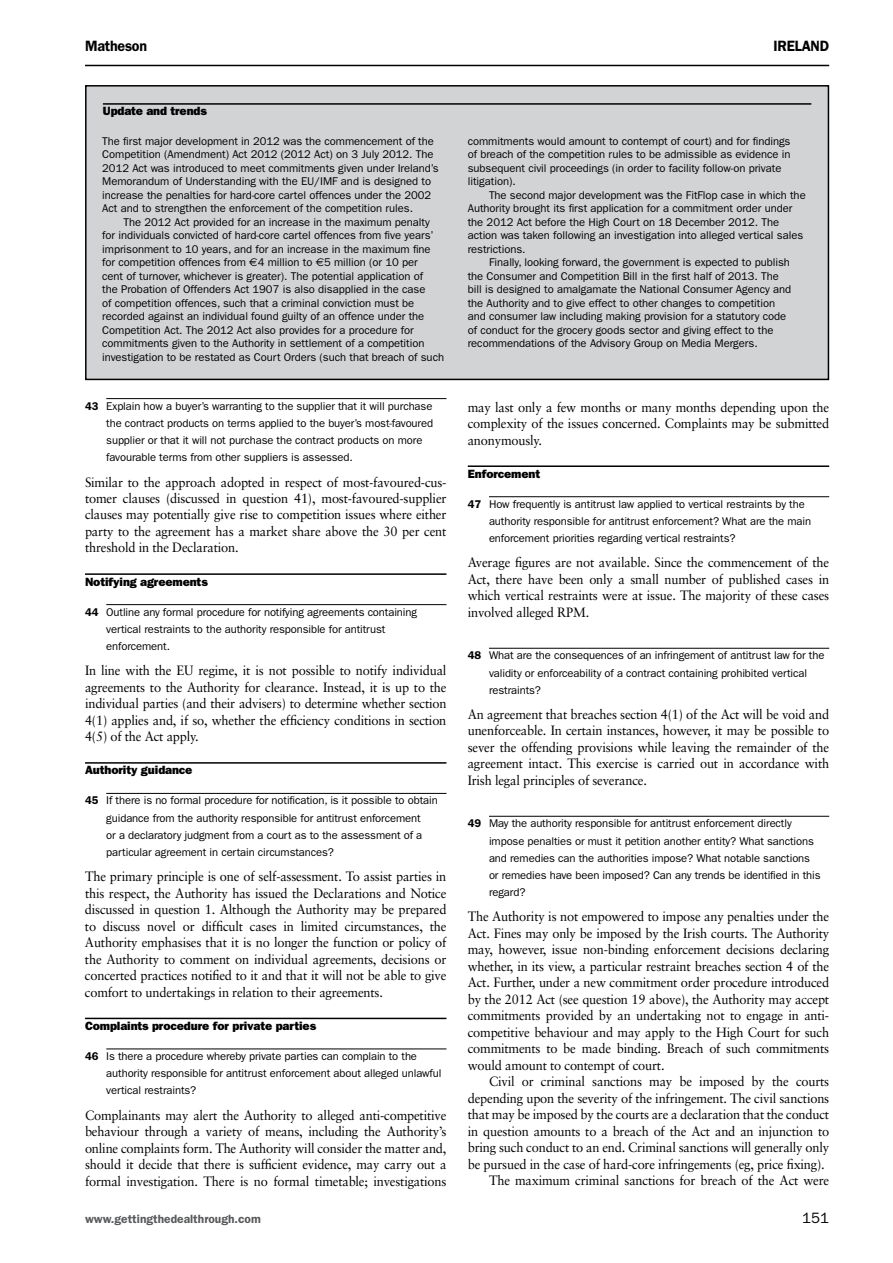
<style>
.page{position:relative;width:893px;height:1263px;background:#fff}
.page>*{position:absolute;margin:0;border:0;box-sizing:border-box;transform-origin:0 0}
.t1{font:600 15px "Franklin Gothic";letter-spacing:-.015em;color:#000;scale:.95 1}
.t2{font:15px "Franklin Gothic";color:#000}
.t3{font:13.5px/16.5px "Sabon";letter-spacing:-.015em;color:#000;text-align:justify;scale:.95 1}
.t4{font:800 12px "Franklin Gothic";letter-spacing:-.01em;color:#000}
.t5{font:600 12px "Franklin Gothic";color:#58595b}
.t6{font:11.25px/13.5px "Franklin Gothic";letter-spacing:-.005em;color:#000}
.s1{font-family:"Euro Sans"}
.s2{font-weight:600}
</style>
<div class="page">
<hr style="left:85px;top:65px;width:744px;height:1px;background:#000">
<hr style="left:106px;top:398px;width:340px;height:1px;background:#000">
<hr style="left:85px;top:573px;width:361px;height:2px;background:#000">
<hr style="left:106px;top:604px;width:340px;height:1px;background:#000">
<hr style="left:85px;top:762px;width:361px;height:2px;background:#000">
<hr style="left:106px;top:793px;width:340px;height:1px;background:#000">
<hr style="left:85px;top:1018px;width:361px;height:1px;background:#000">
<hr style="left:106px;top:1048px;width:340px;height:1px;background:#000">
<hr style="left:468px;top:465px;width:361px;height:2px;background:#000">
<hr style="left:489px;top:496px;width:340px;height:1px;background:#000">
<hr style="left:489px;top:648px;width:340px;height:1px;background:#000">
<hr style="left:489px;top:816px;width:340px;height:1px;background:#000">
<div style="left:86px;top:86px;width:742px;height:293px;background:#d1d3d4"></div>
<div style="left:85px;top:85px;width:744px;height:295px;border:2px solid #000"></div>
<hr style="left:103px;top:103px;width:708px;height:2px;background:#000">
<h1 class="t1" style="left:85px;top:37px;width:67px">Matheson</h1>
<h1 class="t1" style="left:773px;top:37px;width:60px">Ireland</h1>
<p class="t4" style="left:103px;top:104px;width:105px">Update and trends</p>
<p class="t6" style="left:102px;top:134px;width:338px">The first major development in 2012 was the commencement of the Competition (Amendment) Act 2012 (2012 Act) on 3 July 2012. The 2012 Act was introduced to meet commitments given under Ireland’s Memorandum of Understanding with the EU/IMF and is designed to increase the penalties for hard-core cartel offences under the 2002<br>Act and to strengthen the enforcement of the competition rules.</p>
<p class="t6" style="left:102px;top:215px;width:343px;text-indent:21px">The 2012 Act provided for an increase in the maximum penalty for individuals convicted of hard-core cartel offences from five years’ imprisonment to 10 years, and for an increase in the maximum fine for competition offences from <span class="s1">€</span>4 million to <span class="s1">€</span>5 million (or 10 per<br>cent of turnover, whichever is greater). The potential application of<br>the Probation of Offenders Act 1907 is also disapplied in the case<br>of competition offences, such that a criminal conviction must be recorded against an individual found guilty of an offence under the Competition Act. The 2012 Act also provides for a procedure for commitments given to the Authority in settlement of a competition investigation to be restated as Court Orders (such that breach of such</p>
<p class="t6" style="left:106px;top:397px;width:328px;line-height:17.2px;text-indent:-21px"><span class="s2">43</span> Explain how a buyer’s warranting to the supplier that it will purchase the contract products on terms applied to the buyer’s most-favoured supplier or that it will not purchase the contract products on more favourable terms from other suppliers is assessed.</p>
<p class="t3" style="left:85px;top:473px;width:382px">Similar to the approach adopted in respect of most-favoured-cus&shy;tomer clauses (discussed in question 41), most-favoured-supplier clauses may potentially give rise to competition issues where either party to the agreement has a market share above the 30 per cent threshold in the Declaration.</p>
<p class="t4" style="left:85px;top:574px;width:124px">Notifying agreements</p>
<p class="t6" style="left:106px;top:603px;width:312px;line-height:17.2px;text-indent:-21px"><span class="s2">44</span> Outline any formal procedure for notifying agreements containing vertical restraints to the authority responsible for antitrust enforcement.</p>
<p class="t3" style="left:85px;top:662px;width:382px">In line with the EU regime, it is not possible to notify individual agreements to the Authority for clearance. Instead, it is up to the individual parties (and their advisers) to determine whether section 4(1) applies and, if so, whether the efficiency conditions in section 4(5) of the Act apply.</p>
<p class="t4" style="left:85px;top:763px;width:109px">Authority guidance</p>
<p class="t6" style="left:106px;top:792px;width:333px;line-height:17.2px;text-indent:-21px"><span class="s2">45</span> If there is no formal procedure for notification, is it possible to obtain guidance from the authority responsible for antitrust enforcement<br>or a declaratory judgment from a court as to the assessment of a particular agreement in certain circumstances?</p>
<p class="t3" style="left:85px;top:868px;width:382px">The primary principle is one of self-assessment. To assist parties in this respect, the Authority has issued the Declarations and Notice discussed in question 1. Although the Authority may be prepared to discuss novel or difficult cases in limited circumstances, the Authority emphasises that it is no longer the function or policy of the Authority to comment on individual agreements, decisions or concerted practices notified to it and that it will not be able to give comfort to undertakings in relation to their agreements.</p>
<p class="t4" style="left:85px;top:1019px;width:233px">Complaints procedure for private parties</p>
<p class="t6" style="left:106px;top:1047px;width:337px;line-height:17.2px;text-indent:-21px"><span class="s2">46</span> Is there a procedure whereby private parties can complain to the authority responsible for antitrust enforcement about alleged unlawful vertical restraints?</p>
<p class="t3" style="left:85px;top:1106px;width:382px">Complainants may alert the Authority to alleged anti-competitive behaviour through a variety of means, including the Authority’s online complaints form. The Authority will consider the matter and, should it decide that there is sufficient evidence, may carry out a formal investigation. There is no formal timetable; investigations</p>
<p class="t6" style="left:468px;top:134px;width:324px">commitments would amount to contempt of court) and for findings of breach of the competition rules to be admissible as evidence in subsequent civil proceedings (in order to facility follow-on private litigation).</p>
<p class="t6" style="left:468px;top:188px;width:339px;text-indent:21px">The second major development was the FitFlop case in which the Authority brought its first application for a commitment order under the 2012 Act before the High Court on 18 December 2012. The action was taken following an investigation into alleged vertical sales restrictions.</p>
<p class="t6" style="left:468px;top:256px;width:325px;text-indent:21px">Finally, looking forward, the government is expected to publish the Consumer and Competition Bill in the first half of 2013. The bill is designed to amalgamate the National Consumer Agency and the Authority and to give effect to other changes to competition and consumer law including making provision for a statutory code of conduct for the grocery goods sector and giving effect to the recommendations of the Advisory Group on Media Mergers.</p>
<p class="t3" style="left:468px;top:398px;width:382px">may last only a few months or many months depending upon the complexity of the issues concerned. Complaints may be submitted anonymously.</p>
<p class="t4" style="left:468px;top:466px;width:74px">Enforcement</p>
<p class="t6" style="left:489px;top:495px;width:324px;line-height:17.2px;text-indent:-21px"><span class="s2">47</span> How frequently is antitrust law applied to vertical restraints by the authority responsible for antitrust enforcement? What are the main enforcement priorities regarding vertical restraints?</p>
<p class="t3" style="left:468px;top:554px;width:382px">Average figures are not available. Since the commencement of the Act, there have been only a small number of published cases in which vertical restraints were at issue. The majority of these cases involved alleged RPM.</p>
<p class="t6" style="left:489px;top:647px;width:337px;line-height:17.2px;text-indent:-21px"><span class="s2">48</span> What are the consequences of an infringement of antitrust law for the validity or enforceability of a contract containing prohibited vertical restraints?</p>
<p class="t3" style="left:468px;top:706px;width:382px">An agreement that breaches section 4(1) of the Act will be void and unenforceable. In certain instances, however, it may be possible to sever the offending provisions while leaving the remainder of the agreement intact. This exercise is carried out in accordance with Irish legal principles of severance.</p>
<p class="t6" style="left:489px;top:815px;width:333px;line-height:17.2px;text-indent:-21px"><span class="s2">49</span> May the authority responsible for antitrust enforcement directly impose penalties or must it petition another entity? What sanctions and remedies can the authorities impose? What notable sanctions or remedies have been imposed? Can any trends be identified in this regard?</p>
<p class="t3" style="left:468px;top:908px;width:382px">The Authority is not empowered to impose any penalties under the Act. Fines may only be imposed by the Irish courts. The Authority may, however, issue non-binding enforcement decisions declaring whether, in its view, a particular restraint breaches section 4 of the Act. Further, under a new commitment order procedure introduced by the 2012 Act (see question 19 above), the Authority may accept commitments provided by an undertaking not to engage in anti&shy;competitive behaviour and may apply to the High Court for such commitments to be made binding. Breach of such commitments would amount to contempt of court.</p>
<p class="t3" style="left:489px;top:1073px;width:360px">Civil or criminal sanctions may be imposed by the courts</p>
<p class="t3" style="left:468px;top:1090px;width:382px">depending upon the severity of the infringement. The civil sanctions</p>
<p class="t3" style="left:468px;top:1106px;width:382px">that may be imposed by the courts are a declaration that the conduct</p>
<p class="t3" style="left:468px;top:1123px;width:382px">in question amounts to a breach of the Act and an injunction to</p>
<p class="t3" style="left:468px;top:1139px;width:382px">bring such conduct to an end. Criminal sanctions will generally only</p>
<p class="t3" style="left:468px;top:1156px;width:377px">be pursued in the case of hard-core infringements (eg, price fixing).</p>
<p class="t3" style="left:489px;top:1172px;width:360px">The maximum criminal sanctions for breach of the Act were</p>
<p class="t5" style="left:85px;top:1212px;width:177px">www.gettingthedealthrough.com</p>
<h1 class="t2" style="left:802px;top:1209px;width:28px">151</h1>
</div>
